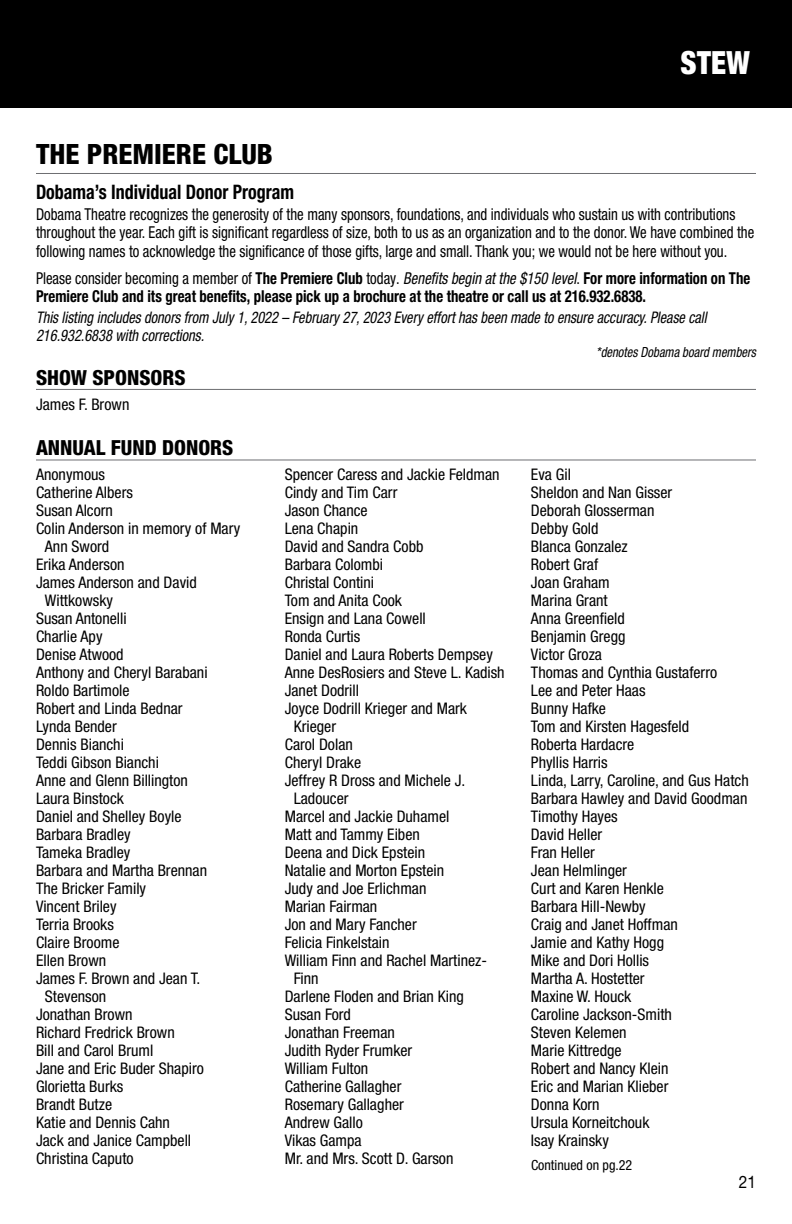
<style>
.page{position:relative;width:792px;height:1224px;background:#fff}
.page>*{position:absolute;margin:0;border:0;box-sizing:border-box;transform-origin:0 0}
.t1{font:900 condensed 32px "Helvetica Neue LT Pro";color:#fff;scale:.94 1}
.t2{font:800 condensed 28px "Helvetica Neue LT Pro";color:#000}
.t3{font:800 condensed 20.8px "Helvetica Neue LT Pro";color:#000}
.t4{font:700 condensed 20px "Helvetica Neue LT Pro";color:#000;scale:.9 1}
.t5{font:17.2px "Helvetica Neue LT Pro";color:#000;scale:.9 1}
.t6{font:condensed 16.4px/18.4px "Helvetica Neue LT Pro";color:#000;scale:.9 1}
.t7{font:700 condensed 16.4px/18.4px "Helvetica Neue LT Pro";color:#000;scale:.9 1}
.t8{font:condensed 16px/18px "Helvetica Neue LT Pro";color:#000}
.t9{font:italic condensed 16px/18px "Helvetica Neue LT Pro";color:#000;scale:.9 1}
.t10{font:italic condensed 14px "Helvetica Neue LT Pro";color:#000;scale:.9 1}
.t11{font:condensed 14px "Helvetica Neue LT Pro";color:#000}
.s1{font-weight:400}
.s2{font-weight:400;font-style:italic}
</style>
<div class="page">
<div style="left:0;top:0;width:792px;height:108px;background:#000"></div>
<hr style="left:36px;top:459px;width:720px;height:1px;background:#6d6e71">
<hr style="left:36px;top:173px;width:720px;height:1px;background:#6d6e71">
<hr style="left:36px;top:389px;width:720px;height:1px;background:#6d6e71">
<h2 class="t2" style="left:36px;top:137px;width:238px">THE PREMIERE CLUB</h2>
<h1 class="t1" style="left:681px;top:43px;width:75px">STEW</h1>
<p class="t4" style="left:36px;top:179px;width:288px">Dobama’s Individual Donor Program</p>
<p class="t6" style="left:36px;top:205px;width:800px">Dobama Theatre recognizes the generosity of the many sponsors, foundations, and individuals who sustain us with contributions throughout the year. Each gift is significant regardless of size, both to us as an organization and to the donor. We have combined the following names to acknowledge the significance of those gifts, large and small. Thank you; we would not be here without you.</p>
<p class="t7" style="left:36px;top:269px;width:795px"><span class="s1">Please consider becoming a member of</span> The Premiere Club <span class="s1">today.</span> <span class="s2">Benefits begin at the $150 level</span><span class="s1">.</span> For more information on The<br>Premiere Club and its great benefits, please pick up a brochure at the theatre or call us at 216.932.6838.</p>
<p class="t9" style="left:36px;top:309px;width:747px">This listing includes donors from July 1, 2022 – February 27, 2023 Every effort has been made to ensure accuracy. Please call<br>216.932.6838 with corrections.</p>
<p class="t10" style="left:596px;top:344px;width:179px">*denotes Dobama board members</p>
<h3 class="t3" style="left:36px;top:364px;width:151px">SHOW SPONSORS</h3>
<p class="t8" style="left:36px;top:395px;width:95px">James F. Brown</p>
<h3 class="t3" style="left:36px;top:435px;width:199px">ANNUAL FUND DONORS</h3>
<p class="t8" style="left:36px;top:465px;width:71px">Anonymous</p>
<p class="t8" style="left:36px;top:483px;width:99px">Catherine Albers</p>
<p class="t8" style="left:36px;top:501px;width:79px">Susan Alcorn</p>
<p class="t8" style="left:36px;top:519px;width:206px">Colin Anderson in memory of Mary</p>
<p class="t8" style="left:45px;top:537px;width:66px">Ann Sword</p>
<p class="t8" style="left:36px;top:555px;width:90px">Erika Anderson</p>
<p class="t8" style="left:36px;top:573px;width:162px">James Anderson and David</p>
<p class="t8" style="left:45px;top:591px;width:69px">Wittkowsky</p>
<p class="t8" style="left:36px;top:609px;width:92px">Susan Antonelli</p>
<p class="t8" style="left:36px;top:627px;width:68px">Charlie Apy</p>
<p class="t8" style="left:36px;top:645px;width:89px">Denise Atwood</p>
<p class="t8" style="left:36px;top:663px;width:173px">Anthony and Cheryl Barabani</p>
<p class="t8" style="left:36px;top:681px;width:95px">Roldo Bartimole</p>
<p class="t8" style="left:36px;top:699px;width:148px">Robert and Linda Bednar</p>
<p class="t8" style="left:36px;top:717px;width:82px">Lynda Bender</p>
<p class="t8" style="left:36px;top:735px;width:89px">Dennis Bianchi</p>
<p class="t8" style="left:36px;top:753px;width:124px">Teddi Gibson Bianchi</p>
<p class="t8" style="left:36px;top:771px;width:153px">Anne and Glenn Billington</p>
<p class="t8" style="left:36px;top:789px;width:89px">Laura Binstock</p>
<p class="t8" style="left:36px;top:807px;width:147px">Daniel and Shelley Boyle</p>
<p class="t8" style="left:36px;top:825px;width:96px">Barbara Bradley</p>
<p class="t8" style="left:36px;top:843px;width:96px">Tameka Bradley</p>
<p class="t8" style="left:36px;top:861px;width:173px">Barbara and Martha Brennan</p>
<p class="t8" style="left:36px;top:879px;width:112px">The Bricker Family</p>
<p class="t8" style="left:36px;top:897px;width:82px">Vincent Briley</p>
<p class="t8" style="left:36px;top:915px;width:79px">Terria Brooks</p>
<p class="t8" style="left:36px;top:933px;width:85px">Claire Broome</p>
<p class="t8" style="left:36px;top:951px;width:72px">Ellen Brown</p>
<p class="t8" style="left:36px;top:969px;width:166px">James F. Brown and Jean T.</p>
<p class="t8" style="left:45px;top:987px;width:63px">Stevenson</p>
<p class="t8" style="left:36px;top:1005px;width:98px">Jonathan Brown</p>
<p class="t8" style="left:36px;top:1023px;width:140px">Richard Fredrick Brown</p>
<p class="t8" style="left:36px;top:1041px;width:119px">Bill and Carol Bruml</p>
<p class="t8" style="left:36px;top:1059px;width:170px">Jane and Eric Buder Shapiro</p>
<p class="t8" style="left:36px;top:1077px;width:89px">Glorietta Burks</p>
<p class="t8" style="left:36px;top:1095px;width:78px">Brandt Butze</p>
<p class="t8" style="left:36px;top:1113px;width:136px">Katie and Dennis Cahn</p>
<p class="t8" style="left:36px;top:1131px;width:157px">Jack and Janice Campbell</p>
<p class="t8" style="left:36px;top:1149px;width:99px">Christina Caputo</p>
<p class="t8" style="left:285px;top:465px;width:216px">Spencer Caress and Jackie Feldman</p>
<p class="t8" style="left:285px;top:483px;width:114px">Cindy and Tim Carr</p>
<p class="t8" style="left:285px;top:501px;width:84px">Jason Chance</p>
<p class="t8" style="left:285px;top:519px;width:75px">Lena Chapin</p>
<p class="t8" style="left:285px;top:537px;width:140px">David and Sandra Cobb</p>
<p class="t8" style="left:285px;top:555px;width:100px">Barbara Colombi</p>
<p class="t8" style="left:285px;top:573px;width:91px">Christal Contini</p>
<p class="t8" style="left:285px;top:591px;width:119px">Tom and Anita Cook</p>
<p class="t8" style="left:285px;top:609px;width:143px">Ensign and Lana Cowell</p>
<p class="t8" style="left:285px;top:627px;width:77px">Ronda Curtis</p>
<p class="t8" style="left:285px;top:645px;width:210px">Daniel and Laura Roberts Dempsey</p>
<p class="t8" style="left:285px;top:663px;width:221px">Anne DesRosiers and Steve L. Kadish</p>
<p class="t8" style="left:285px;top:681px;width:76px">Janet Dodrill</p>
<p class="t8" style="left:285px;top:699px;width:184px">Joyce Dodrill Krieger and Mark</p>
<p class="t8" style="left:294px;top:717px;width:44px">Krieger</p>
<p class="t8" style="left:285px;top:735px;width:70px">Carol Dolan</p>
<p class="t8" style="left:285px;top:753px;width:78px">Cheryl Drake</p>
<p class="t8" style="left:285px;top:771px;width:182px">Jeffrey R Dross and Michele J.</p>
<p class="t8" style="left:294px;top:789px;width:56px">Ladoucer</p>
<p class="t8" style="left:285px;top:807px;width:166px">Marcel and Jackie Duhamel</p>
<p class="t8" style="left:285px;top:825px;width:137px">Matt and Tammy Eiben</p>
<p class="t8" style="left:285px;top:843px;width:142px">Deena and Dick Epstein</p>
<p class="t8" style="left:285px;top:861px;width:161px">Natalie and Morton Epstein</p>
<p class="t8" style="left:285px;top:879px;width:143px">Judy and Joe Erlichman</p>
<p class="t8" style="left:285px;top:897px;width:94px">Marian Fairman</p>
<p class="t8" style="left:285px;top:915px;width:134px">Jon and Mary Fancher</p>
<p class="t8" style="left:285px;top:933px;width:106px">Felicia Finkelstain</p>
<p class="t8" style="left:285px;top:951px;width:204px">William Finn and Rachel Martinez-</p>
<p class="t8" style="left:294px;top:969px;width:26px">Finn</p>
<p class="t8" style="left:285px;top:987px;width:181px">Darlene Floden and Brian King</p>
<p class="t8" style="left:285px;top:1005px;width:68px">Susan Ford</p>
<p class="t8" style="left:285px;top:1023px;width:112px">Jonathan Freeman</p>
<p class="t8" style="left:285px;top:1041px;width:129px">Judith Ryder Frumker</p>
<p class="t8" style="left:285px;top:1059px;width:85px">William Fulton</p>
<p class="t8" style="left:285px;top:1077px;width:118px">Catherine Gallagher</p>
<p class="t8" style="left:285px;top:1095px;width:121px">Rosemary Gallagher</p>
<p class="t8" style="left:285px;top:1113px;width:80px">Andrew Gallo</p>
<p class="t8" style="left:285px;top:1131px;width:78px">Vikas Gampa</p>
<p class="t8" style="left:285px;top:1149px;width:170px">Mr. and Mrs. Scott D. Garson</p>
<p class="t8" style="left:531px;top:465px;width:219px">Eva Gil<br>Sheldon and Nan Gisser<br>Deborah Glosserman<br>Debby Gold<br>Blanca Gonzalez<br>Robert Graf<br>Joan Graham<br>Marina Grant<br>Anna Greenfield<br>Benjamin Gregg<br>Victor Groza<br>Thomas and Cynthia Gustaferro<br>Lee and Peter Haas<br>Bunny Hafke<br>Tom and Kirsten Hagesfeld<br>Roberta Hardacre<br>Phyllis Harris<br>Linda, Larry, Caroline, and Gus Hatch<br>Barbara Hawley and David Goodman<br>Timothy Hayes<br>David Heller<br>Fran Heller<br>Jean Helmlinger<br>Curt and Karen Henkle<br>Barbara Hill-Newby<br>Craig and Janet Hoffman<br>Jamie and Kathy Hogg<br>Mike and Dori Hollis<br>Martha A. Hostetter<br>Maxine W. Houck<br>Caroline Jackson-Smith<br>Steven Kelemen<br>Marie Kittredge<br>Robert and Nancy Klein<br>Eric and Marian Klieber<br>Donna Korn<br>Ursula Korneitchouk<br>Isay Krainsky</p>
<p class="t11" style="left:531px;top:1157px;width:103px">Continued on pg.22</p>
<p class="t5" style="left:739px;top:1172px;width:21px">21</p>
</div>
